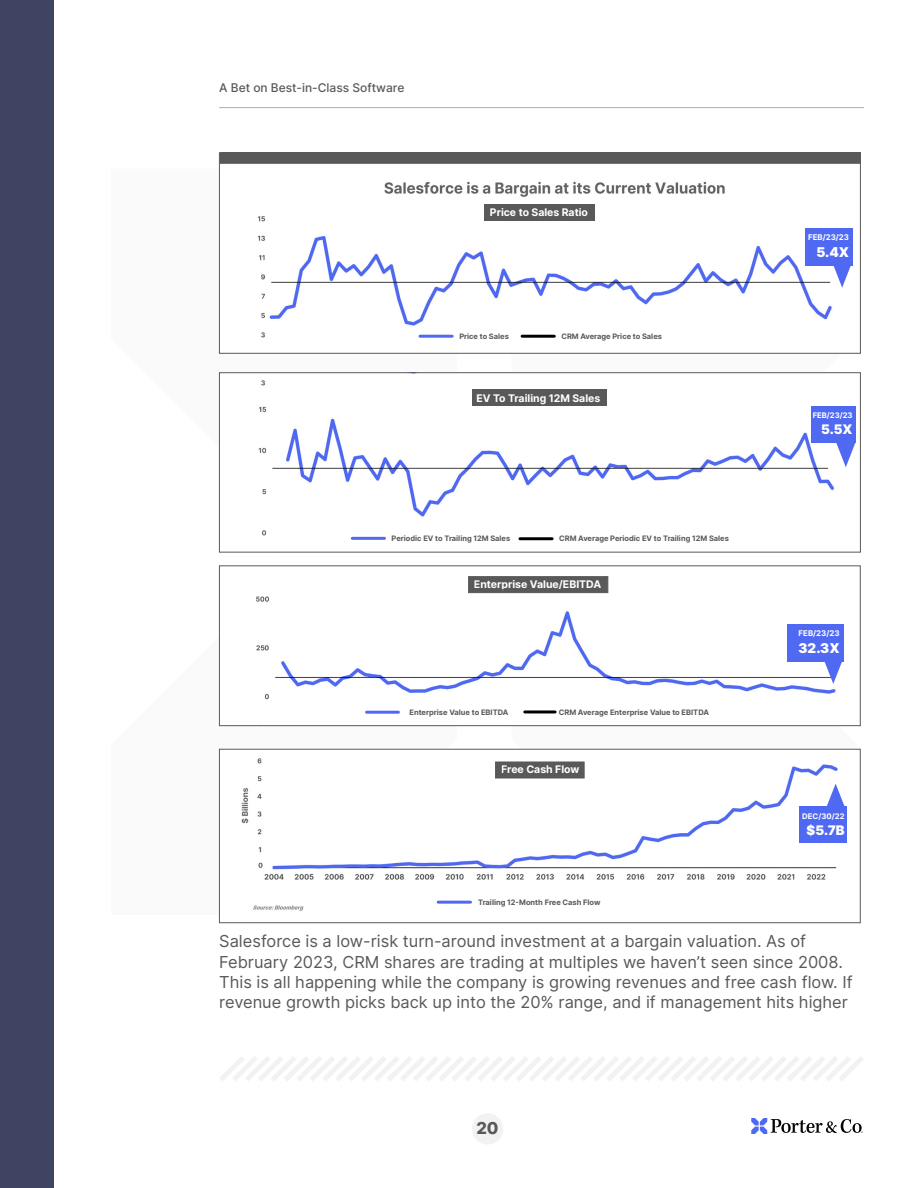
<style>
.page{position:relative;width:918px;height:1188px;background:#fff}
.page>*{position:absolute;margin:0;border:0;box-sizing:border-box;transform-origin:0 0}
.t1{font:16.5px/20.2px "Inter";color:#595959}
.t2{font:800 16.5px "Inter";color:#595959}
.t3{font:900 13.5px "Inter";color:#fff}
.t4{font:900 13.2px "Inter";color:#fff}
.t5{font:500 12px "Inter";color:#595959}
.t6{font:700 10.5px "Inter";color:#fff}
.t7{font:700 7.8px "Inter";color:#fff}
.t8{font:700 7.65px "Inter";color:#fff}
.t9{font:700 7.5px "Inter";color:#595959}
</style>
<div class="page">
<svg style="left:511px;top:353px;width:346px;height:20px"></svg>
<svg style="left:218px;top:569px;width:239px;height:346px"></svg>
<svg style="left:511px;top:726px;width:346px;height:23px"></svg>
<svg style="left:218px;top:169px;width:239px;height:346px"></svg>
<svg style="left:220px;top:1057px;width:643px;height:24px"></svg>
<div style="left:0;top:0;width:54px;height:1188px;background:#3f4463"></div>
<svg style="left:751px;top:1118px;width:111px;height:16px"></svg>
<hr style="left:219px;top:107px;width:645px;height:1px;background:#acacac">
<div style="left:472px;top:1113px;width:31px;height:32px;background:#f2f2f2;border-radius:50%"></div>
<img style="left:221px;top:155px;width:638px;height:196px">
<div style="left:219px;top:153px;width:642px;height:200px;border:1px solid #595959"></div>
<hr style="left:420px;top:335px;width:32px;height:3px;background:#5069f2">
<hr style="left:522px;top:335px;width:32px;height:3px;background:#000">
<div style="left:485px;top:205px;width:110px;height:16px;background:#595959"></div>
<div style="left:805px;top:228px;width:47px;height:37px;background:#5069f2"></div>
<svg style="left:832px;top:265px;width:20px;height:23px"></svg>
<img style="left:221px;top:375px;width:615px;height:166px">
<hr style="left:352px;top:537px;width:33px;height:3px;background:#5069f2">
<hr style="left:520px;top:537px;width:32px;height:3px;background:#000">
<div style="left:473px;top:390px;width:134px;height:16px;background:#595959"></div>
<div style="left:811px;top:406px;width:45px;height:36px;background:#5069f2"></div>
<svg style="left:836px;top:442px;width:20px;height:25px"></svg>
<img style="left:221px;top:569px;width:623px;height:155px">
<div style="left:219px;top:566px;width:641px;height:160px;border:1px solid #595959"></div>
<hr style="left:367px;top:711px;width:31px;height:3px;background:#5069f2">
<hr style="left:525px;top:710px;width:30px;height:3px;background:#000">
<div style="left:468px;top:576px;width:140px;height:17px;background:#595959;border:1px solid #595959"></div>
<div style="left:787px;top:624px;width:56px;height:38px;background:#5069f2"></div>
<svg style="left:823px;top:658px;width:21px;height:26px"></svg>
<img style="left:221px;top:751px;width:617px;height:164px">
<div style="left:219px;top:749px;width:641px;height:174px;border:1px solid #595959"></div>
<hr style="left:438px;top:901px;width:33px;height:3px;background:#5069f2">
<div style="left:495px;top:762px;width:89px;height:16px;background:#595959"></div>
<div style="left:799px;top:806px;width:48px;height:37px;background:#5069f2"></div>
<svg style="left:826px;top:784px;width:19px;height:22px"></svg>
<p class="t5" style="left:219px;top:78px;width:187px">A Bet on Best-in-Class Software</p>
<p class="t6" style="left:490px;top:205px;width:100px">Price to Sales Ratio</p>
<p class="t9" style="left:459px;top:330px;width:51px">Price to Sales</p>
<p class="t9" style="left:561px;top:330px;width:102px">CRM Average Price to Sales</p>
<p class="t6" style="left:477px;top:391px;width:125px">EV To Trailing 12M Sales</p>
<p class="t9" style="left:392px;top:533px;width:120px">Periodic EV to Trailing 12M Sales</p>
<p class="t9" style="left:559px;top:533px;width:171px">CRM Average Periodic EV to Trailing 12M Sales</p>
<p class="t6" style="left:474px;top:577px;width:129px">Enterprise Value/EBITDA</p>
<p class="t9" style="left:409px;top:706px;width:101px">Enterprise Value to EBITDA</p>
<p class="t9" style="left:559px;top:706px;width:152px">CRM Average Enterprise Value to EBITDA</p>
<p class="t6" style="left:501px;top:762px;width:80px">Free Cash Flow</p>
<p class="t9" style="left:478px;top:896px;width:124px">Trailing 12-Month Free Cash Flow</p>
<p class="t7" style="left:808px;top:232px;width:42px">FEB/23/23</p>
<p class="t3" style="left:816px;top:242px;width:34px">5.4X</p>
<p class="t8" style="left:813px;top:409px;width:42px">FEB/23/23</p>
<p class="t4" style="left:821px;top:420px;width:33px">5.5X</p>
<p class="t7" style="left:799px;top:628px;width:43px">FEB/23/23</p>
<p class="t3" style="left:799px;top:638px;width:43px">32.3X</p>
<p class="t8" style="left:802px;top:810px;width:44px">DEC/30/22</p>
<p class="t4" style="left:807px;top:821px;width:39px">$5.7B</p>
<p class="t1" style="left:219px;top:931px;width:635px">Salesforce is a low-risk turn-around investment at a bargain valuation. As of February 2023, CRM shares are trading at multiples we haven’t seen since 2008.<br>This is all happening while the company is growing revenues and free cash flow. If revenue growth picks back up into the 20% range, and if management hits higher</p>
<p class="t2" style="left:476px;top:1116px;width:24px">20</p>
</div>
